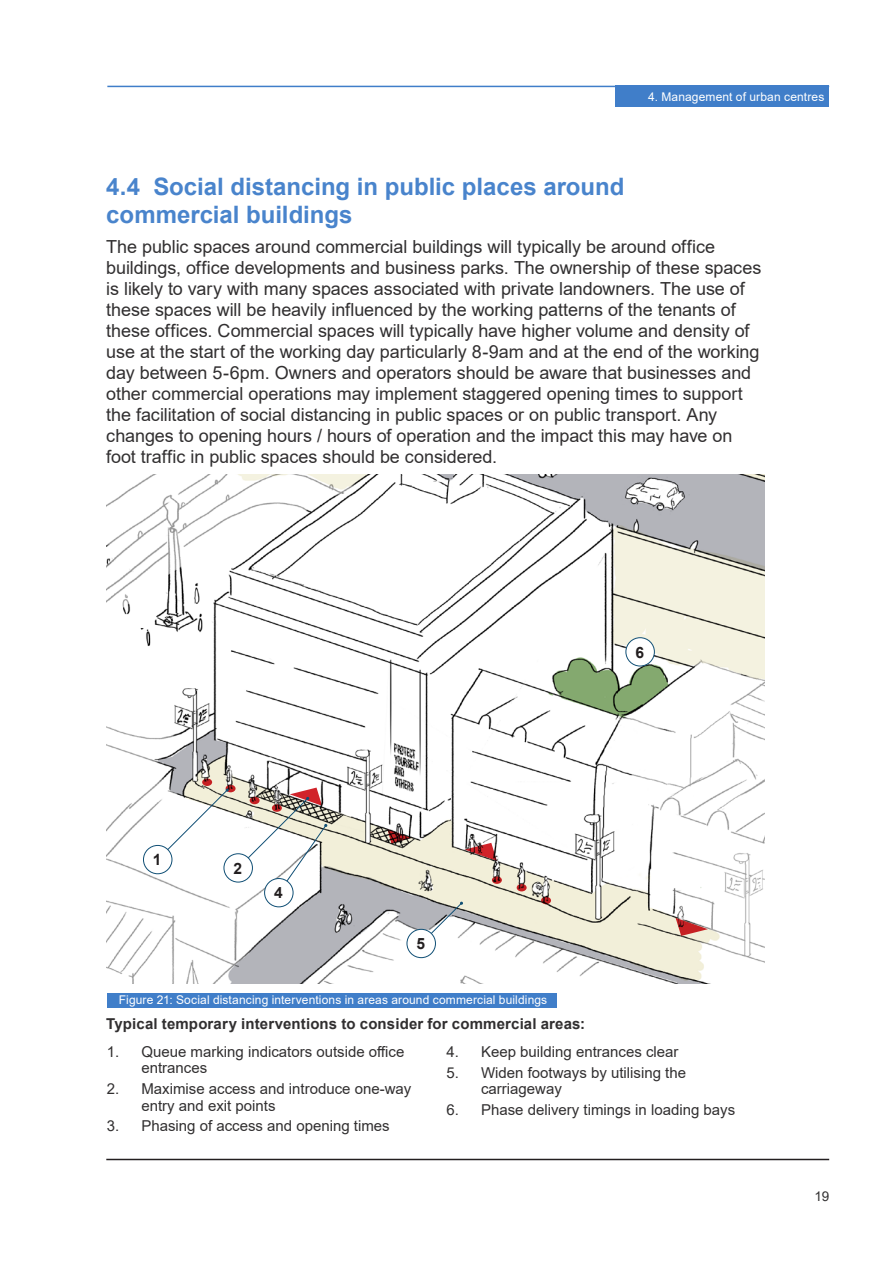
<style>
.page{position:relative;width:893px;height:1263px;background:#fff}
.page>*{position:absolute;margin:0;border:0;box-sizing:border-box;transform-origin:0 0}
.Heading_3{font:700 24px/28.5px "Arial";color:#4984cc}
.Body_Text{font:18px/21px "Arial";letter-spacing:-.005em;color:#312f30}
.t1{font:700 15.6px "Arial";color:#231f20}
.t2{font:15px/16.5px "Arial";color:#312f30}
.Body_Text-2{font:700 15px "Arial";letter-spacing:.01em;color:#312f30}
.t3{font:13.5px "Arial";color:#312f30}
.little_titles{font:12px "Arial";letter-spacing:.01em;color:#fff}
</style>
<div class="page">
<hr style="left:106px;top:1159px;width:723px;height:1px;background:#231f20">
<img style="left:107px;top:475px;width:658px;height:509px">
<svg style="left:541px;top:897px;width:10px;height:7px"></svg>
<svg style="left:492px;top:876px;width:10px;height:8px"></svg>
<svg style="left:202px;top:778px;width:10px;height:8px"></svg>
<svg style="left:517px;top:884px;width:10px;height:7px"></svg>
<svg style="left:226px;top:785px;width:10px;height:7px"></svg>
<svg style="left:387px;top:829px;width:24px;height:15px"></svg>
<svg style="left:675px;top:918px;width:33px;height:18px"></svg>
<svg style="left:465px;top:843px;width:32px;height:18px"></svg>
<svg style="left:420px;top:902px;width:43px;height:42px"></svg>
<svg style="left:237px;top:787px;width:90px;height:107px"></svg>
<svg style="left:157px;top:788px;width:72px;height:73px"></svg>
<div style="left:265px;top:878px;width:28px;height:29px;background:#fff;border-radius:50%"></div>
<div style="left:264px;top:878px;width:29px;height:29px;border:1px solid #104f75;border-radius:50%"></div>
<div style="left:407px;top:929px;width:28px;height:29px;background:#fff;border-radius:50%"></div>
<div style="left:407px;top:929px;width:29px;height:29px;border:1px solid #104f75;border-radius:50%"></div>
<div style="left:626px;top:638px;width:28px;height:28px;background:#fff;border-radius:50%"></div>
<div style="left:625px;top:637px;width:30px;height:29px;border:1px solid #104f75;border-radius:50%"></div>
<div style="left:224px;top:854px;width:28px;height:28px;background:#fff;border-radius:50%"></div>
<div style="left:224px;top:853px;width:29px;height:29px;border:1px solid #104f75;border-radius:50%"></div>
<div style="left:143px;top:845px;width:29px;height:29px;background:#fff;border-radius:50%"></div>
<div style="left:143px;top:845px;width:29px;height:29px;border:1px solid #104f75;border-radius:50%"></div>
<div style="left:107px;top:993px;width:450px;height:15px;background:#407ec9"></div>
<div style="left:615px;top:86px;width:214px;height:21px;background:#407ec9"></div>
<hr style="left:107px;top:86px;width:722px;height:1px;background:#407ec9">
<p class="little_titles" style="left:648px;top:88px;width:178px">4. Management of urban centres</p>
<h3 class="Heading_3" style="left:106px;top:172px;width:520px">4.4 Social distancing in public places around commercial buildings</h3>
<p class="Body_Text" style="left:106px;top:236px;width:657px">The public spaces around commercial buildings will typically be around office buildings, office developments and business parks. The ownership of these spaces is likely to vary with many spaces associated with private landowners. The use of these spaces will be heavily influenced by the working patterns of the tenants of these offices. Commercial spaces will typically have higher volume and density of use at the start of the working day particularly 8-9am and at the end of the working day between 5-6pm. Owners and operators should be aware that businesses and other commercial operations may implement staggered opening times to support the facilitation of social distancing in public spaces or on public transport. Any changes to opening hours / hours of operation and the impact this may have on foot traffic in public spaces should be considered.</p>
<p class="t1" style="left:635px;top:641px;width:10px">6</p>
<p class="t1" style="left:153px;top:849px;width:10px">1</p>
<p class="t1" style="left:233px;top:857px;width:10px">2</p>
<p class="t1" style="left:274px;top:882px;width:10px">4</p>
<p class="t1" style="left:416px;top:933px;width:10px">5</p>
<p class="little_titles" style="left:119px;top:992px;width:430px">Figure 21: Social distancing interventions in areas around commercial buildings</p>
<p class="Body_Text-2" style="left:106px;top:1013px;width:480px">Typical temporary interventions to consider for commercial areas:</p>
<p class="t2" style="left:141px;top:1043px;width:265px;text-indent:-34px">1. Queue marking indicators outside office entrances</p>
<p class="t2" style="left:141px;top:1080px;width:272px;text-indent:-34px">2. Maximise access and introduce one-way entry and exit points</p>
<p class="t2" style="left:107px;top:1118px;width:284px">3. Phasing of access and opening times</p>
<p class="t2" style="left:446px;top:1043px;width:234px">4. Keep building entrances clear</p>
<p class="t2" style="left:481px;top:1064px;width:207px;text-indent:-34px">5. Widen footways by utilising the carriageway</p>
<p class="t2" style="left:446px;top:1101px;width:290px">6. Phase delivery timings in loading bays</p>
<p class="t3" style="left:814px;top:1186px;width:16px">19</p>
</div>
